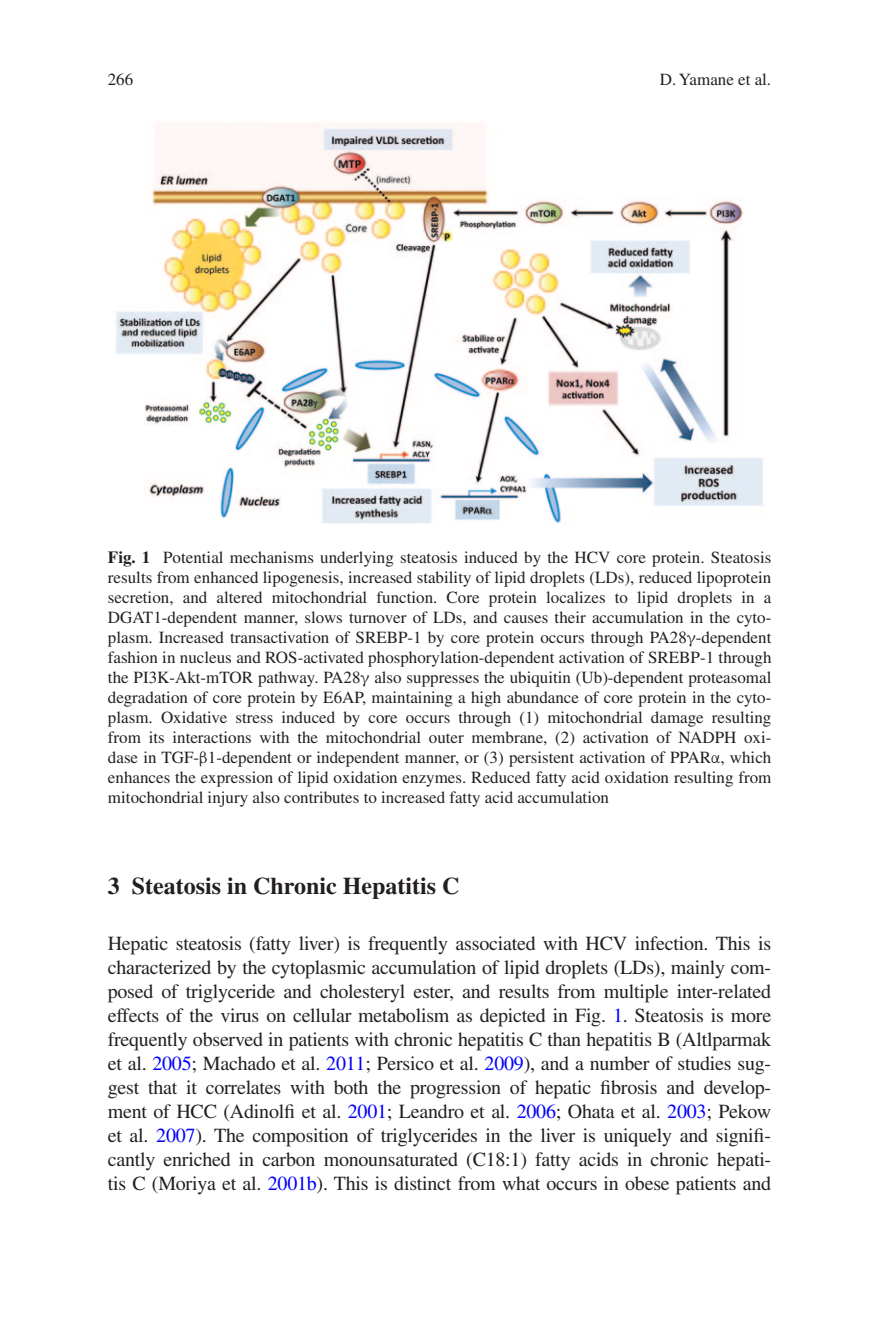
<style>
.page{position:relative;width:879px;height:1333px;background:#fff}
.page>*{position:absolute;margin:0;border:0;box-sizing:border-box;transform-origin:0 0}
.t1{font:700 24px "Times";color:#231f20}
.t2{font:20px/24px "Times";letter-spacing:-.01em;color:#231f20;text-align:justify}
.t3{font:17px/20px "Times";color:#231f20;text-align:justify}
.s1{font-weight:700}
.s2{font-family:"MTGU"}
.s3{color:#00f}
</style>
<div class="page">
<img style="left:116px;top:124px;width:647px;height:400px">
<p class="t3" style="left:108px;top:69px;width:27px">266</p>
<p class="t3" style="left:660px;top:69px;width:113px">D. Yamane et al.</p>
<p class="t3" style="left:108px;top:547px;width:665px"><span class="s1">Fig. 1</span> Potential mechanisms underlying steatosis induced by the HCV core protein. Steatosis results from enhanced lipogenesis, increased stability of lipid droplets (LDs), reduced lipoprotein secretion, and altered mitochondrial function. Core protein localizes to lipid droplets in a DGAT1-dependent manner, slows turnover of LDs, and causes their accumulation in the cyto&shy;plasm. Increased transactivation of SREBP-1 by core protein occurs through PA28<span class="s2">γ</span>-dependent fashion in nucleus and ROS-activated phosphorylation-dependent activation of SREBP-1 through the PI3K-Akt-mTOR pathway. PA28<span class="s2">γ</span> also suppresses the ubiquitin (Ub)-dependent proteasomal degradation of core protein by E6AP, maintaining a high abundance of core protein in the cyto&shy;plasm. Oxidative stress induced by core occurs through (1) mitochondrial damage resulting from its interactions with the mitochondrial outer membrane, (2) activation of NADPH oxi&shy;dase in TGF-<span class="s2">β</span>1-dependent or independent manner, or (3) persistent activation of PPAR<span class="s2">α</span>, which enhances the expression of lipid oxidation enzymes. Reduced fatty acid oxidation resulting from mitochondrial injury also contributes to increased fatty acid accumulation</p>
<h1 class="t1" style="left:108px;top:871px;width:353px">3 Steatosis in Chronic Hepatitis C</h1>
<p class="t2" style="left:108px;top:931px;width:665px">Hepatic steatosis (fatty liver) is frequently associated with HCV infection. This is characterized by the cytoplasmic accumulation of lipid droplets (LDs), mainly com&shy;posed of triglyceride and cholesteryl ester, and results from multiple inter-related effects of the virus on cellular metabolism as depicted in Fig. <span class="s3">1</span>. Steatosis is more frequently observed in patients with chronic hepatitis C than hepatitis B (Altlparmak et al. <span class="s3">2005</span>; Machado et al. <span class="s3">2011</span>; Persico et al. <span class="s3">2009</span>), and a number of studies sug&shy;gest that it correlates with both the progression of hepatic fibrosis and develop&shy;ment of HCC (Adinolfi et al. <span class="s3">2001</span>; Leandro et al. <span class="s3">2006</span>; Ohata et al. <span class="s3">2003</span>; Pekow et al. <span class="s3">2007</span>). The composition of triglycerides in the liver is uniquely and signifi&shy;cantly enriched in carbon monounsaturated (C18:1) fatty acids in chronic hepati&shy;tis C (Moriya et al. <span class="s3">2001b</span>). This is distinct from what occurs in obese patients and</p>
</div>
